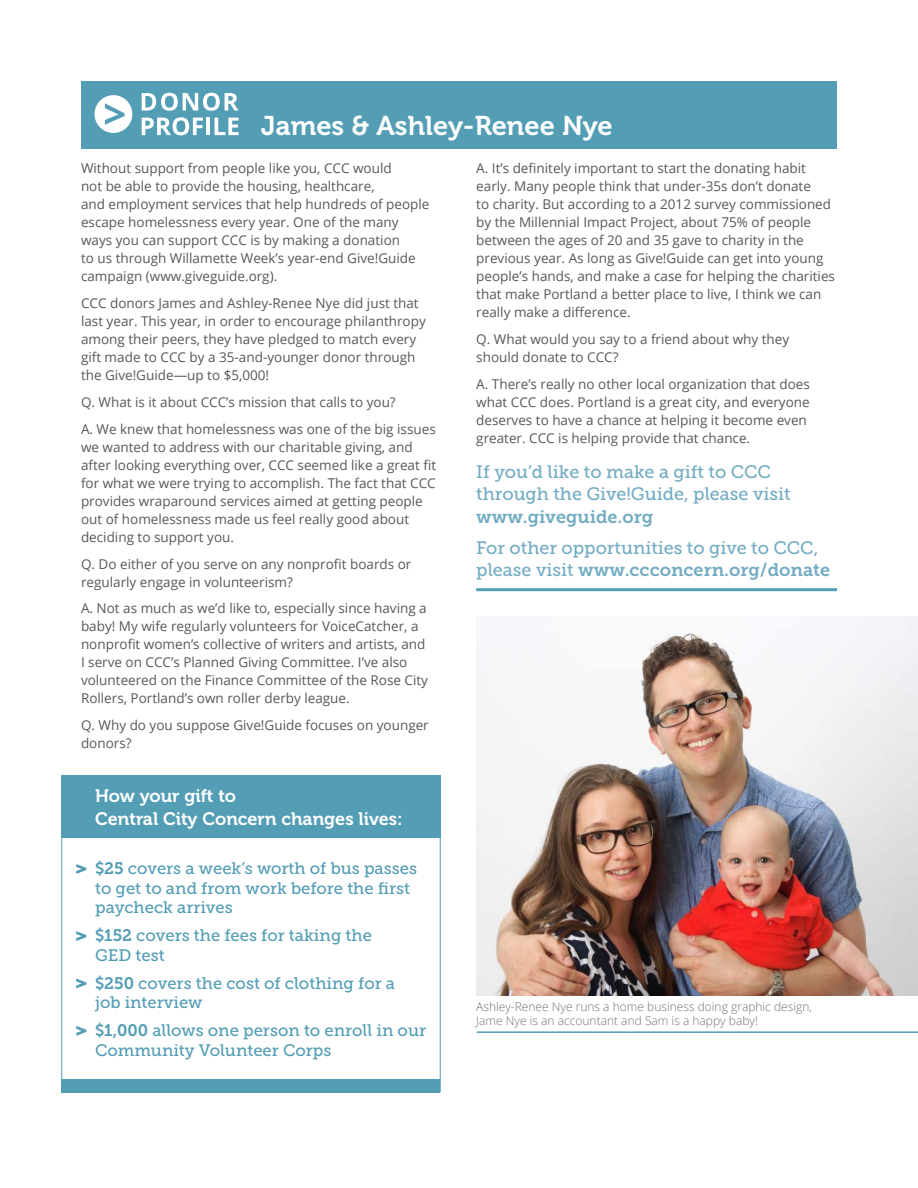
<style>
.page{position:relative;width:918px;height:1188px;background:#fff}
.page>*{position:absolute;margin:0;border:0;box-sizing:border-box;transform-origin:0 0}
.heads_2{font:27px "Museo 700";color:#fff}
.body{font:18px/22.5px "Museo Slab 500";color:#72acc2}
.t1{font:18px "Museo 700";color:#fff}
.body-2{font:16.65px/19.6px "Museo Slab 500";color:#539db5}
.body-3{font:13.5px/18px "Open Sans";color:#57585a}
.body-4{font:300 12px/13.5px "Open Sans";color:#717275}
.s1{font-family:"Museo Slab 700"}
</style>
<div class="page">
<hr style="left:440px;top:777px;width:1px;height:315px;background:#539db5">
<hr style="left:476px;top:588px;width:361px;height:3px;background:#539db5">
<img style="left:477px;top:617px;width:441px;height:378px">
<hr style="left:477px;top:1031px;width:441px;height:2px;background:#539db5">
<div style="left:81px;top:81px;width:756px;height:68px;background:#539db5"></div>
<svg style="left:142px;top:117px;width:61px;height:18px"></svg>
<hr style="left:206px;top:118px;width:4px;height:17px;background:#fff">
<svg style="left:215px;top:118px;width:24px;height:17px"></svg>
<svg style="left:142px;top:93px;width:97px;height:18px"></svg>
<svg style="left:95px;top:95px;width:37px;height:38px"></svg>
<hr style="left:61px;top:777px;width:1px;height:315px;background:#539db5">
<div style="left:62px;top:775px;width:287px;height:63px;background:#539db5"></div>
<div style="left:95px;top:775px;width:345px;height:63px;background:#539db5"></div>
<svg style="left:76px;top:864px;width:11px;height:10px"></svg>
<svg style="left:76px;top:931px;width:11px;height:10px"></svg>
<svg style="left:76px;top:978px;width:11px;height:11px"></svg>
<svg style="left:76px;top:1026px;width:11px;height:10px"></svg>
<div style="left:62px;top:1079px;width:378px;height:13px;background:#539db5"></div>
<p class="heads_2" style="left:261px;top:111px;width:354px">James &amp; Ashley-Renee Nye</p>
<p class="body-3" style="left:81px;top:159px;width:350px">Without support from people like you, CCC would<br>not be able to provide the housing, healthcare,<br>and employment services that help hundreds of people escape homelessness every year. One of the many ways you can support CCC is by making a donation<br>to us through Willamette Week’s year-end Give!Guide campaign (www.giveguide.org).</p>
<p class="body-3" style="left:81px;top:294px;width:346px">CCC donors James and Ashley-Renee Nye did just that last year. This year, in order to encourage philanthropy among their peers, they have pledged to match every gift made to CCC by a 35-and-younger donor through the Give!Guide—up to $5,000!</p>
<p class="body-3" style="left:81px;top:389px;width:356px;line-height:27px">Q. What is it about CCC’s mission that calls to you?<br>A. We knew that homelessness was one of the big issues</p>
<p class="body-3" style="left:81px;top:438px;width:357px">we wanted to address with our charitable giving, and after looking everything over, CCC seemed like a great fit for what we were trying to accomplish. The fact that CCC provides wraparound services aimed at getting people out of homelessness made us feel really good about deciding to support you.</p>
<p class="body-3" style="left:81px;top:555px;width:332px">Q. Do either of you serve on any nonprofit boards or regularly engage in volunteerism?</p>
<p class="body-3" style="left:81px;top:599px;width:349px">A. Not as much as we’d like to, especially since having a baby! My wife regularly volunteers for VoiceCatcher, a nonprofit women’s collective of writers and artists, and I serve on CCC’s Planned Giving Committee. I’ve also volunteered on the Finance Committee of the Rose City Rollers, Portland’s own roller derby league.</p>
<p class="body-3" style="left:81px;top:716px;width:349px">Q. Why do you suppose Give!Guide focuses on younger donors?</p>
<p class="t1" style="left:95px;top:786px;width:143px">How your gift to</p>
<p class="t1" style="left:95px;top:809px;width:309px">Central City Concern changes lives:</p>
<p class="body-2" style="left:95px;top:858px;width:324px"><span class="s1">$25</span> covers a week’s worth of bus passes to get to and from work before the first paycheck arrives</p>
<p class="body-2" style="left:95px;top:926px;width:278px"><span class="s1">$152</span> covers the fees for taking the<br>GED test</p>
<p class="body-2" style="left:95px;top:973px;width:302px"><span class="s1">$250</span> covers the cost of clothing for a job interview</p>
<p class="body-2" style="left:95px;top:1021px;width:333px"><span class="s1">$1,000</span> allows one person to enroll in our<br>Community Volunteer Corps</p>
<p class="body-3" style="left:476px;top:159px;width:360px">A. It’s definitely important to start the donating habit early. Many people think that under-35s don’t donate<br>to charity. But according to a 2012 survey commissioned by the Millennial Impact Project, about 75% of people between the ages of 20 and 35 gave to charity in the previous year. As long as Give!Guide can get into young people’s hands, and make a case for helping the charities that make Portland a better place to live, I think we can really make a difference.</p>
<p class="body-3" style="left:476px;top:330px;width:314px">Q. What would you say to a friend about why they should donate to CCC?</p>
<p class="body-3" style="left:476px;top:375px;width:335px">A. There’s really no other local organization that does what CCC does. Portland is a great city, and everyone deserves to have a chance at helping it become even greater. CCC is helping provide that chance.</p>
<p class="body" style="left:476px;top:461px;width:316px">If you’d like to make a gift to CCC through the Give!Guide, please visit <span class="s1">www.giveguide.org</span></p>
<p class="body" style="left:476px;top:536px;width:355px">For other opportunities to give to CCC, please visit <span class="s1">www.ccconcern.org/donate</span></p>
<p class="body-4" style="left:476px;top:1000px;width:337px">Ashley-Renee Nye runs a home business doing graphic design,<br>Jame Nye is an accountant and Sam is a happy baby!</p>
</div>
